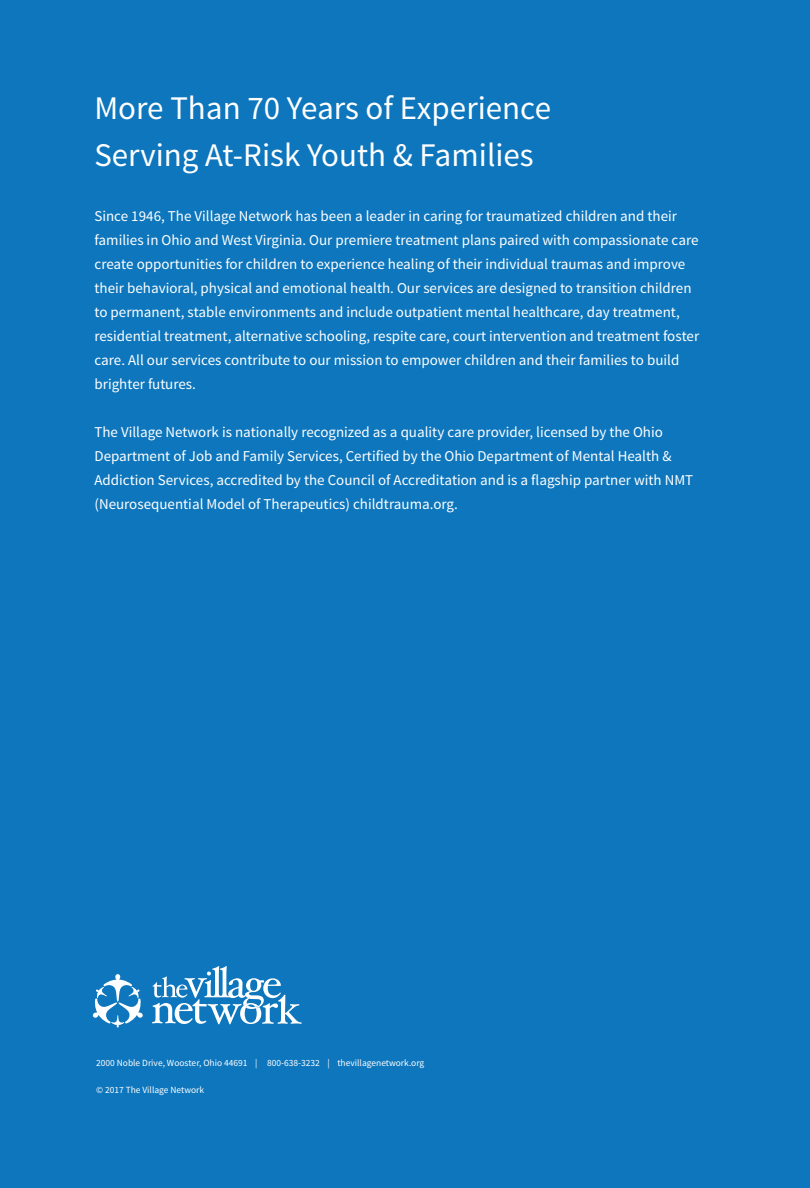
<style>
.page{position:relative;width:810px;height:1188px;background:#0d76bd}
.page>*{position:absolute;margin:0;border:0;box-sizing:border-box;transform-origin:0 0}
.t1{font:33px/46.5px "Source Sans Pro";color:#fff}
.t2{font:15px/24px "Source Sans Pro";color:#fff}
.t3{font:9.45px "Source Sans Pro";color:#fff}
</style>
<div class="page">
<svg style="left:93px;top:974px;width:50px;height:54px"></svg>
<svg style="left:152px;top:966px;width:150px;height:58px"></svg>
<h1 class="t1" style="left:94px;top:86px;width:458px">More Than 70 Years of Experience<br>Serving At-Risk Youth &amp; Families</h1>
<p class="t2" style="left:94px;top:205px;width:606px">Since 1946, The Village Network has been a leader in caring for traumatized children and their families in Ohio and West Virginia. Our premiere treatment plans paired with compassionate care create opportunities for children to experience healing of their individual traumas and improve their behavioral, physical and emotional health. Our services are designed to transition children to permanent, stable environments and include outpatient mental healthcare, day treatment, residential treatment, alternative schooling, respite care, court intervention and treatment foster care. All our services contribute to our mission to empower children and their families to build brighter futures.</p>
<p class="t2" style="left:94px;top:421px;width:600px">The Village Network is nationally recognized as a quality care provider, licensed by the Ohio Department of Job and Family Services, Certified by the Ohio Department of Mental Health &amp; Addiction Services, accredited by the Council of Accreditation and is a flagship partner with NMT (Neurosequential Model of Therapeutics) childtrauma.org.</p>
<p class="t3" style="left:96px;top:1057px;width:330px">2000 Noble Drive, Wooster, Ohio 44691 | 800-638-3232 | thevillagenetwork.org</p>
<p class="t3" style="left:96px;top:1084px;width:110px">© 2017 The Village Network</p>
</div>
